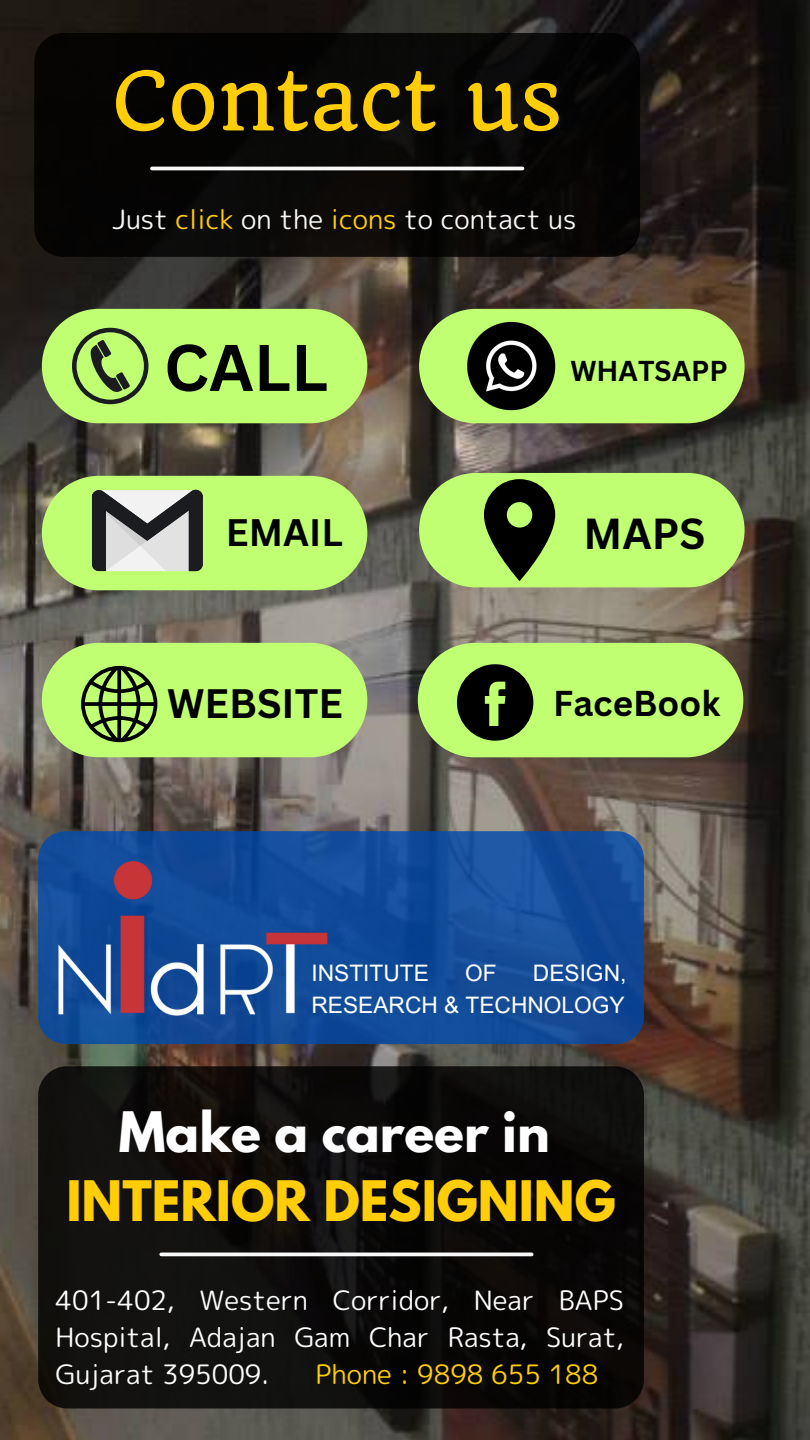
<style>
.page{position:relative;width:810px;height:1440px;background:#fff}
.page>*{position:absolute;margin:0;border:0;box-sizing:border-box;transform-origin:0 0}
.t1{font:80px "Quando";color:#ffce08}
.t2{font:700 64.3px "Canva Sans";color:#000}
.t3{font:700 49.4px "League Spartan";color:#ffce08}
.t4{font:700 49.4px "League Spartan";color:#fff}
.t5{font:700 42.2px "Canva Sans";color:#000}
.t6{font:700 40px "Canva Sans";color:#000}
.t7{font:700 37.3px "Canva Sans";color:#000}
.t8{font:700 35px "Canva Sans";color:#000}
.t9{font:700 28px "Canva Sans";color:#000}
.t10{font:26.7px/36.8px "rounded mplus 1 p regular";color:#fff;text-align:justify}
.t11{font:26.7px "rounded mplus 1 p regular";color:#f8f8f8}
.t12{font:26.7px "rounded mplus 1 p regular";color:#ffce08}
.t13{font:22.7px/31.8px "Arial MT Pro";color:#fff;text-align:right}
.s1{color:#ffce08}
</style>
<div class="page">
<img style="left:0;top:0;width:810px;height:1440px">
<div style="left:34px;top:33px;width:606px;height:224px;background:#000;border-radius:29px"></div>
<hr style="left:152px;top:167px;width:370px;height:3px;background:#f8f8f8">
<div style="left:42px;top:309px;width:325px;height:115px;background:#c1ff72;border-radius:57px"></div>
<div style="left:419px;top:309px;width:326px;height:115px;background:#c1ff72;border-radius:57px"></div>
<div style="left:42px;top:476px;width:325px;height:115px;background:#c1ff72;border-radius:57px"></div>
<svg style="left:72px;top:328px;width:76px;height:76px"></svg>
<img style="left:467px;top:322px;width:88px;height:88px">
<svg style="left:91px;top:489px;width:112px;height:82px;background:#949693"></svg>
<div style="left:419px;top:473px;width:326px;height:115px;background:#c1ff72;border-radius:57px"></div>
<svg style="left:484px;top:479px;width:71px;height:102px"></svg>
<div style="left:38px;top:831px;width:606px;height:213px;background:linear-gradient(to bottom,#154e9c,#114a96);border-radius:28px"></div>
<img style="left:56px;top:861px;width:274px;height:157px">
<div style="left:38px;top:1066px;width:606px;height:342px;background:#0f0c0b;border-radius:29px"></div>
<hr style="left:161px;top:1253px;width:371px;height:3px;background:#f8f8f8">
<div style="left:42px;top:643px;width:325px;height:114px;background:#c1ff72;border-radius:57px"></div>
<div style="left:418px;top:643px;width:325px;height:115px;background:#c1ff72;border-radius:57px"></div>
<svg style="left:81px;top:666px;width:77px;height:76px"></svg>
<svg style="left:457px;top:664px;width:76px;height:77px"></svg>
<h1 class="t1" style="left:111px;top:51px;width:453px">Contact us</h1>
<p class="t11" style="left:112px;top:201px;width:466px">Just <span class="s1">click</span> on the <span class="s1">icons</span> to contact us</p>
<h2 class="t2" style="left:164px;top:322px;width:166px">CALL</h2>
<p class="t9" style="left:570px;top:351px;width:159px">WHATSAPP</p>
<h3 class="t7" style="left:226px;top:507px;width:118px">EMAIL</h3>
<h3 class="t5" style="left:584px;top:504px;width:123px">MAPS</h3>
<h3 class="t6" style="left:167px;top:675px;width:177px">WEBSITE</h3>
<h3 class="t8" style="left:553px;top:678px;width:169px">FaceBook</h3>
<p class="t13" style="left:312px;top:960px;width:316px">DESIGN,<br>RESEARCH &amp; TECHNOLOGY</p>
<p class="t13" style="left:312px;top:960px;width:119px">INSTITUTE</p>
<p class="t13" style="left:465px;top:960px;width:33px">OF</p>
<h3 class="t4" style="left:119px;top:1108px;width:432px">Make a career in</h3>
<h3 class="t3" style="left:66px;top:1177px;width:551px">INTERIOR DESIGNING</h3>
<p class="t10" style="left:56px;top:1282px;width:570px">401-402, Western Corridor, Near BAPS Hospital, Adajan Gam Char Rasta, Surat, Gujarat 395009.</p>
<p class="t12" style="left:316px;top:1355px;width:284px">Phone : 9898 655 188</p>
</div>
